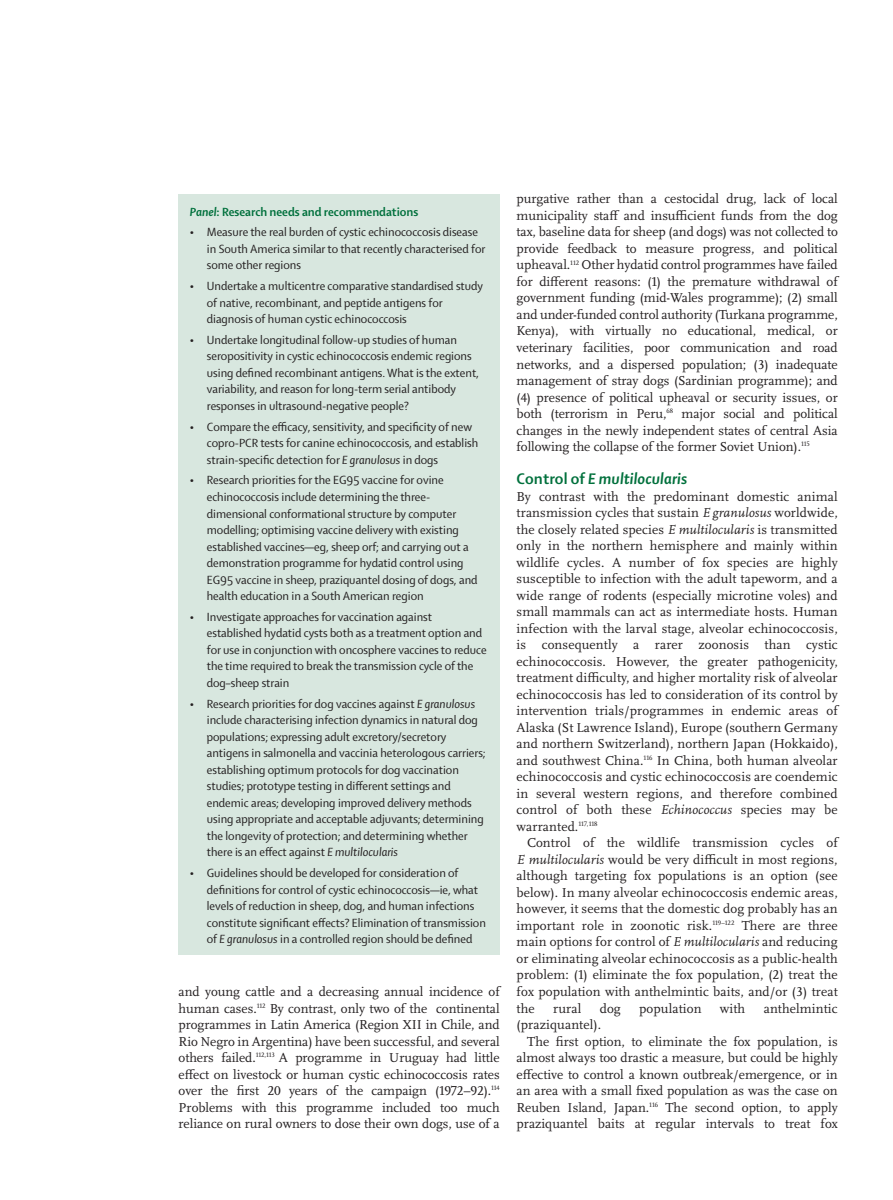
<style>
.page{position:relative;width:893px;height:1200px;background:#fff}
.page>*{position:absolute;margin:0;border:0;box-sizing:border-box;transform-origin:0 0}
.t1{font:italic 700 16.5px "Shaker 2 Lancet";letter-spacing:.01em;color:#00703c}
.t2{font:13.5px/16.5px "Scala Lancet Pro";color:#231f20;text-align:justify}
.t3{font:12.75px/16.5px "Shaker 2 Lancet";color:#231f20}
.t4{font:700 12.75px "Shaker 2 Lancet";color:#00703c}
.s1{font-style:italic}
.s2{font-style:normal}
</style>
<div class="page">
<div style="left:179px;top:194px;width:321px;height:760px;background:#d8e7df"></div>
<p class="t4" style="left:190px;top:206px;width:230px"><span class="s1">Panel</span>: Research needs and recommendations</p>
<p class="t3" style="left:207px;top:225px;width:280px;text-indent:-17px">• Measure the real burden of cystic echinococcosis disease in South America similar to that recently characterised for some other regions</p>
<p class="t3" style="left:207px;top:279px;width:278px;text-indent:-17px">• Undertake a multicentre comparative standardised study of native, recombinant, and peptide antigens for diagnosis of human cystic echinococcosis</p>
<p class="t3" style="left:207px;top:332px;width:274px;text-indent:-17px">• Undertake longitudinal follow-up studies of human seropositivity in cystic echinococcosis endemic regions using defined recombinant antigens. What is the extent, variability, and reason for long-term serial antibody responses in ultrasound-negative people?</p>
<p class="t3" style="left:207px;top:419px;width:273px;text-indent:-17px">• Compare the efficacy, sensitivity, and specificity of new copro-PCR tests for canine echinococcosis, and establish strain-specific detection for <span class="s1">E granulosus</span> in dogs</p>
<p class="t3" style="left:207px;top:473px;width:272px;text-indent:-17px">• Research priorities for the EG95 vaccine for ovine echinococcosis include determining the three&shy;dimensional conformational structure by computer modelling; optimising vaccine delivery with existing established vaccines—eg, sheep orf; and carrying out a demonstration programme for hydatid control using EG95 vaccine in sheep, praziquantel dosing of dogs, and health education in a South American region</p>
<p class="t3" style="left:207px;top:609px;width:281px;text-indent:-17px">• Investigate approaches for vaccination against established hydatid cysts both as a treatment option and for use in conjunction with oncosphere vaccines to reduce the time required to break the transmission cycle of the dog–sheep strain</p>
<p class="t3" style="left:207px;top:696px;width:280px;text-indent:-17px">• Research priorities for dog vaccines against <span class="s1">E granulosus </span>include characterising infection dynamics in natural dog populations; expressing adult excretory/secretory antigens in salmonella and vaccinia heterologous carriers; establishing optimum protocols for dog vaccination studies; prototype testing in different settings and endemic areas; developing improved delivery methods using appropriate and acceptable adjuvants; determining the longevity of protection; and determining whether there is an effect against <span class="s1">E multilocularis</span></p>
<p class="t3" style="left:207px;top:865px;width:281px;text-indent:-17px">• Guidelines should be developed for consideration of definitions for control of cystic echinococcosis—ie, what levels of reduction in sheep, dog, and human infections constitute significant effects? Elimination of transmission of <span class="s1">E granulosus</span> in a controlled region should be defined</p>
<p class="t2" style="left:179px;top:984px;width:323px">and young cattle and a decreasing annual incidence of human cases.<sup>112</sup> By contrast, only two of the continental programmes in Latin America (Region XII in Chile, and Rio Negro in Argentina) have been successful, and several others failed.<sup>112,113</sup> A programme in Uruguay had little effect on livestock or human cystic echinococcosis rates over the first 20 years of the campaign (1972–92).<sup>114<br></sup>Problems with this programme included too much reliance on rural owners to dose their own dogs, use of a</p>
<p class="t2" style="left:517px;top:192px;width:323px">purgative rather than a cestocidal drug, lack of local municipality staff and insufficient funds from the dog tax, baseline data for sheep (and dogs) was not collected to provide feedback to measure progress, and political upheaval.<sup>112</sup> Other hydatid control programmes have failed for different reasons: (1) the premature withdrawal of government funding (mid-Wales programme); (2) small and under-funded control authority (Turkana programme, Kenya), with virtually no educational, medical, or veterinary facilities, poor communication and road networks, and a dispersed population; (3) inadequate management of stray dogs (Sardinian programme); and (4) presence of political upheaval or security issues, or both (terrorism in Peru,<sup>68</sup> major social and political changes in the newly independent states of central Asia following the collapse of the former Soviet Union).<sup>115</sup></p>
<p class="t1" style="left:517px;top:472px;width:172px"><span class="s2">Control of</span> E multilocularis</p>
<p class="t2" style="left:517px;top:489px;width:323px">By contrast with the predominant domestic animal transmission cycles that sustain <span class="s1">E granulosus</span> worldwide, the closely related species <span class="s1">E multilocularis</span> is transmitted only in the northern hemisphere and mainly within wildlife cycles. A number of fox species are highly susceptible to infection with the adult tapeworm, and a wide range of rodents (especially microtine voles) and small mammals can act as intermediate hosts. Human infection with the larval stage, alveolar echinococcosis, is consequently a rarer zoonosis than cystic echinococcosis. However, the greater pathogenicity, treatment difficulty, and higher mortality risk of alveolar echinococcosis has led to consideration of its control by intervention trials/programmes in endemic areas of Alaska (St Lawrence Island), Europe (southern Germany and northern Switzerland), northern Japan (Hokkaido), and southwest China.<sup>116</sup> In China, both human alveolar echinococcosis and cystic echinococcosis are coendemic in several western regions, and therefore combined control of both these <span class="s1">Echinococcus</span> species may be warranted.<sup>117,118</sup></p>
<p class="t2" style="left:517px;top:835px;width:323px;text-indent:11px">Control of the wildlife transmission cycles of <span class="s1">E multilocularis</span> would be very difficult in most regions, although targeting fox populations is an option (see below). In many alveolar echinococcosis endemic areas, however, it seems that the domestic dog probably has an important role in zoonotic risk.<sup>119–122</sup> There are three main options for control of <span class="s1">E multilocularis</span> and reducing or eliminating alveolar echinococcosis as a public-health problem: (1) eliminate the fox population, (2) treat the fox population with anthelmintic baits, and/or (3) treat the</p>
<p class="t2" style="left:553px;top:1000px;width:30px">rural</p>
<p class="t2" style="left:600px;top:1000px;width:23px">dog</p>
<p class="t2" style="left:639px;top:1000px;width:64px">population</p>
<p class="t2" style="left:720px;top:1000px;width:27px">with</p>
<p class="t2" style="left:764px;top:1000px;width:75px">anthelmintic</p>
<p class="t2" style="left:517px;top:1017px;width:86px">(praziquantel).</p>
<p class="t2" style="left:527px;top:1033px;width:312px">The first option, to eliminate the fox population, is</p>
<p class="t2" style="left:517px;top:1050px;width:323px">almost always too drastic a measure, but could be highly</p>
<p class="t2" style="left:517px;top:1066px;width:323px">effective to control a known outbreak/emergence, or in</p>
<p class="t2" style="left:517px;top:1083px;width:323px">an area with a small fixed population as was the case on</p>
<p class="t2" style="left:517px;top:1099px;width:323px">Reuben Island, Japan.<sup>116</sup> The second option, to apply</p>
<p class="t2" style="left:517px;top:1116px;width:323px">praziquantel baits at regular intervals to treat fox</p>
</div>
